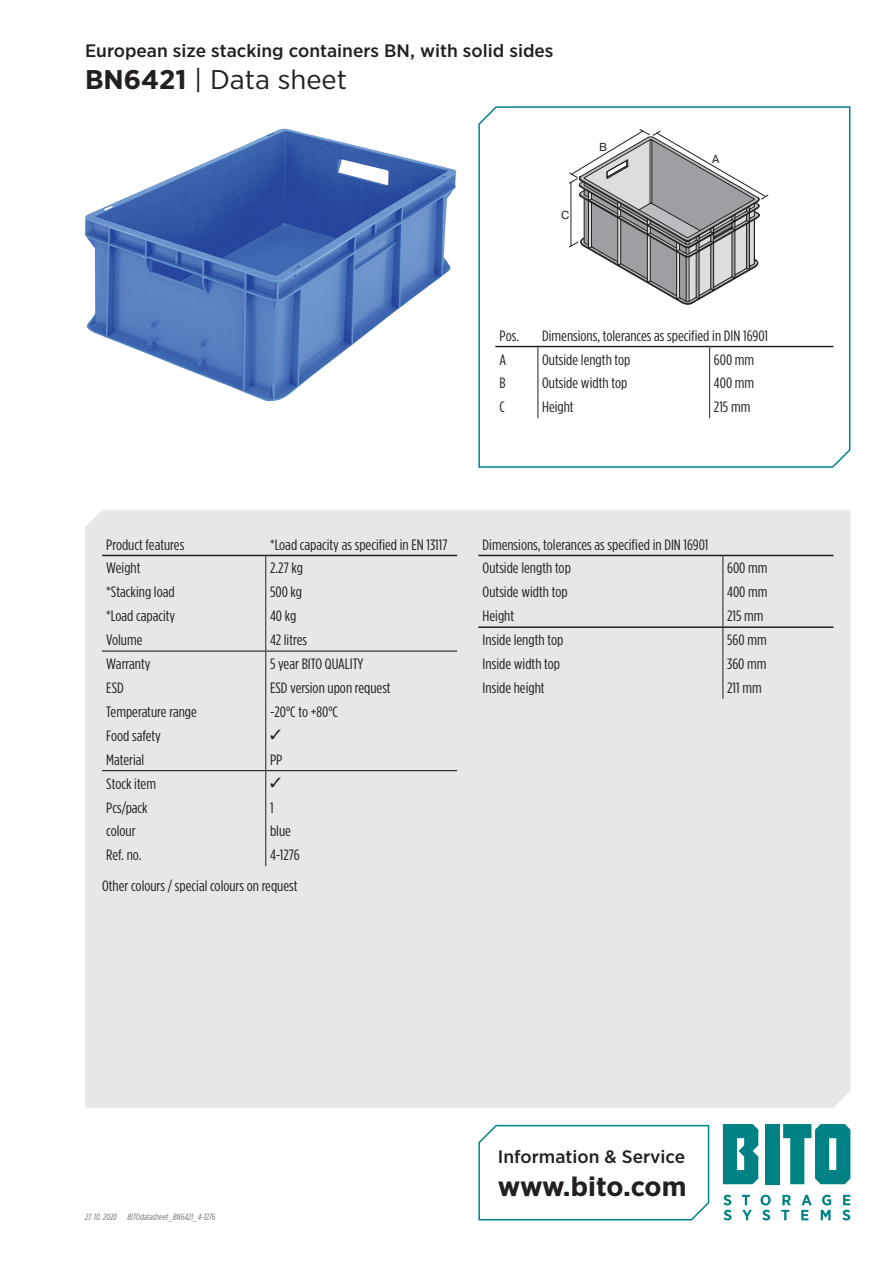
<style>
.page{position:relative;width:893px;height:1263px;background:#fff}
.page>*{position:absolute;margin:0;border:0;box-sizing:border-box;transform-origin:0 0}
.t1{font:27px "Gotham Narrow";color:#231f20;scale:1.1 1}
.t2{font:700 27px "Gotham Narrow";letter-spacing:-.015em;color:#231f20;scale:1.1 1}
.t3{font:500 18px "Gotham Narrow";color:#231f20;scale:1.1 1}
.t4{font:15px/23.9px "Gotham Condensed";color:#231f20;scale:1.1 1}
.t5{font:11.55px "Bito Pragmatica";color:#231f20}
.t6{font:italic 9px "Gotham Condensed";color:#76787b;scale:1.1 1}
.s1{font-weight:700}
</style>
<div class="page">
<div style="left:85px;top:510px;width:765px;height:598px;background:#e6e7e9"></div>
<div style="left:765px;top:1124px;width:15px;height:60px;background:#008183"></div>
<svg style="left:723px;top:1124px;width:35px;height:60px;background:#1e8f91"></svg>
<svg style="left:783px;top:1124px;width:67px;height:60px"></svg>
<svg style="left:723px;top:1195px;width:8px;height:25px"></svg>
<svg style="left:742px;top:1195px;width:10px;height:25px"></svg>
<svg style="left:761px;top:1195px;width:10px;height:25px"></svg>
<svg style="left:781px;top:1195px;width:10px;height:25px"></svg>
<svg style="left:801px;top:1195px;width:11px;height:25px"></svg>
<svg style="left:821px;top:1195px;width:10px;height:25px"></svg>
<svg style="left:842px;top:1195px;width:8px;height:25px"></svg>
<svg style="left:478px;top:1124px;width:232px;height:97px"></svg>
<svg style="left:478px;top:106px;width:373px;height:362px"></svg>
<hr style="left:102px;top:555px;width:164px;height:1px;background:#231f20">
<hr style="left:266px;top:555px;width:191px;height:1px;background:#231f20">
<hr style="left:102px;top:650px;width:164px;height:2px;background:#231f20">
<hr style="left:266px;top:650px;width:191px;height:2px;background:#231f20">
<hr style="left:102px;top:770px;width:164px;height:1px;background:#231f20">
<hr style="left:266px;top:770px;width:191px;height:1px;background:#231f20">
<hr style="left:478px;top:555px;width:245px;height:1px;background:#231f20">
<hr style="left:723px;top:555px;width:110px;height:1px;background:#231f20">
<hr style="left:478px;top:626px;width:245px;height:2px;background:#231f20">
<hr style="left:723px;top:626px;width:110px;height:2px;background:#231f20">
<svg style="left:722px;top:556px;width:1px;height:143px"></svg>
<img style="left:85px;top:129px;width:372px;height:272px">
<svg style="left:569px;top:129px;width:199px;height:177px"></svg>
<hr style="left:495px;top:346px;width:43px;height:1px;background:#231f20">
<hr style="left:538px;top:346px;width:172px;height:1px;background:#231f20">
<hr style="left:710px;top:346px;width:123px;height:1px;background:#231f20">
<svg style="left:537px;top:347px;width:1px;height:71px"></svg>
<svg style="left:709px;top:347px;width:1px;height:71px"></svg>
<svg style="left:265px;top:556px;width:16px;height:310px;background:#d8d9da"></svg>
<p class="t3" style="left:85px;top:39px;width:427px">European size stacking containers BN, with solid sides</p>
<h1 class="t1" style="left:85px;top:63px;width:240px"><span class="s1">BN6421</span> | Data sheet</h1>
<p class="t5" style="left:561px;top:208px;width:10px">C</p>
<p class="t5" style="left:599px;top:140px;width:9px">B</p>
<p class="t5" style="left:712px;top:152px;width:9px">A</p>
<p class="t4" style="left:500px;top:323px;width:19px">Pos.</p>
<p class="t4" style="left:542px;top:323px;width:207px">Dimensions, tolerances as specified in DIN 16901</p>
<p class="t4" style="left:500px;top:347px;width:8px">A</p>
<p class="t4" style="left:542px;top:347px;width:82px">Outside length top</p>
<p class="t4" style="left:714px;top:347px;width:38px">600 mm</p>
<p class="t4" style="left:500px;top:371px;width:7px">B</p>
<p class="t4" style="left:542px;top:371px;width:79px">Outside width top</p>
<p class="t4" style="left:714px;top:371px;width:38px">400 mm</p>
<p class="t4" style="left:500px;top:395px;width:6px">C</p>
<p class="t4" style="left:542px;top:395px;width:30px">Height</p>
<p class="t4" style="left:714px;top:395px;width:35px">215 mm</p>
<p class="t4" style="left:106px;top:532px;width:72px">Product features</p>
<p class="t4" style="left:270px;top:532px;width:163px">*Load capacity as specified in EN 13117</p>
<p class="t4" style="left:106px;top:556px;width:33px">Weight</p>
<p class="t4" style="left:270px;top:556px;width:31px">2.27 kg</p>
<p class="t4" style="left:106px;top:580px;width:64px">*Stacking load</p>
<p class="t4" style="left:270px;top:580px;width:31px">500 kg</p>
<p class="t4" style="left:106px;top:604px;width:64px">*Load capacity</p>
<p class="t4" style="left:270px;top:604px;width:25px">40 kg</p>
<p class="t4" style="left:106px;top:628px;width:34px">Volume</p>
<p class="t4" style="left:270px;top:628px;width:35px">42 litres</p>
<p class="t4" style="left:106px;top:652px;width:42px">Warranty</p>
<p class="t4" style="left:270px;top:652px;width:86px">5 year BITO QUALITY</p>
<p class="t4" style="left:106px;top:676px;width:17px">ESD</p>
<p class="t4" style="left:270px;top:676px;width:111px">ESD version upon request</p>
<p class="t4" style="left:106px;top:700px;width:84px">Temperature range</p>
<p class="t4" style="left:270px;top:700px;width:63px">-20°C to +80°C</p>
<p class="t4" style="left:106px;top:723px;width:51px">Food safety</p>
<p class="t4" style="left:106px;top:747px;width:36px">Material</p>
<p class="t4" style="left:270px;top:747px;width:13px">PP</p>
<p class="t4" style="left:106px;top:771px;width:47px">Stock item</p>
<p class="t4" style="left:106px;top:795px;width:39px">Pcs/pack</p>
<p class="t4" style="left:270px;top:795px;width:5px">1</p>
<p class="t4" style="left:106px;top:819px;width:28px">colour</p>
<p class="t4" style="left:270px;top:819px;width:21px">blue</p>
<p class="t4" style="left:106px;top:843px;width:34px">Ref. no.</p>
<p class="t4" style="left:270px;top:843px;width:28px">4-1276</p>
<p class="t4" style="left:102px;top:873px;width:179px">Other colours / special colours on request</p>
<p class="t4" style="left:483px;top:532px;width:207px">Dimensions, tolerances as specified in DIN 16901<br>Outside length top</p>
<p class="t4" style="left:727px;top:556px;width:38px">600 mm</p>
<p class="t4" style="left:483px;top:580px;width:79px">Outside width top</p>
<p class="t4" style="left:727px;top:580px;width:38px">400 mm</p>
<p class="t4" style="left:483px;top:604px;width:30px">Height</p>
<p class="t4" style="left:727px;top:604px;width:35px">215 mm</p>
<p class="t4" style="left:483px;top:628px;width:75px">Inside length top</p>
<p class="t4" style="left:727px;top:628px;width:37px">560 mm</p>
<p class="t4" style="left:483px;top:652px;width:72px">Inside width top</p>
<p class="t4" style="left:727px;top:652px;width:37px">360 mm</p>
<p class="t4" style="left:483px;top:676px;width:58px">Inside height</p>
<p class="t4" style="left:727px;top:676px;width:33px">211 mm</p>
<p class="t6" style="left:85px;top:1212px;width:31px">27. 10. 2020</p>
<p class="t6" style="left:128px;top:1212px;width:81px">BITOdatasheet_BN6421_4-1276</p>
<p class="t3" style="left:498px;top:1145px;width:172px">Information &amp; Service</p>
<h1 class="t2" style="left:498px;top:1169px;width:173px">www.bito.com</h1>
</div>
